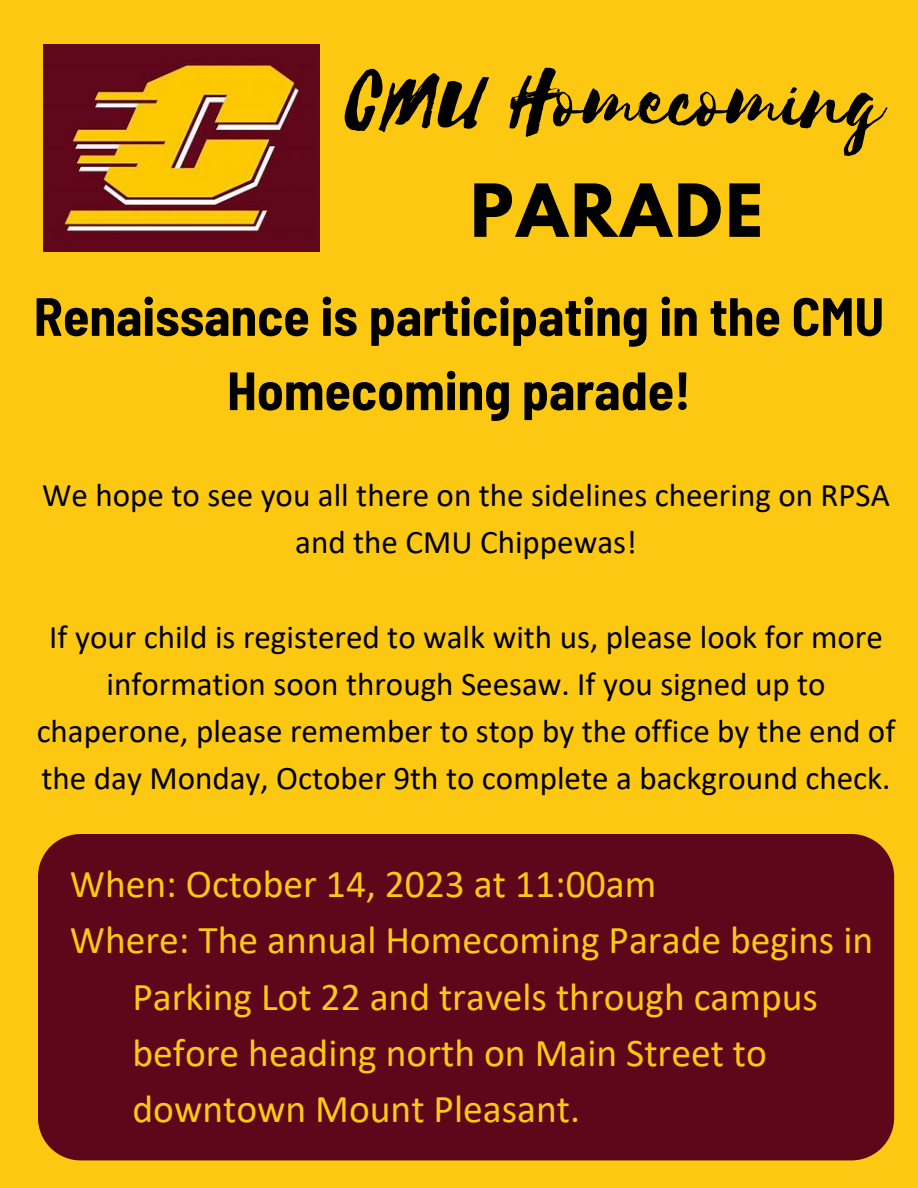
<style>
.page{position:relative;width:918px;height:1188px;background:#fcc812}
.page>*{position:absolute;margin:0;border:0;box-sizing:border-box;transform-origin:0 0}
.t1{font:90.75px "Selima";color:#000}
.t2{font:700 64.8px "League Spartan";letter-spacing:.05em;color:#000}
.t3{font:700 semi-condensed 53.85px/74.2px "Barlow";color:#000;text-align:center}
.t4{font:39.6px "Calibri";color:#fcc812}
.t5{font:33px/47.2px "Calibri";color:#000;text-align:center}
</style>
<div class="page">
<img style="left:44px;top:45px;width:276px;height:207px">
<div style="left:38px;top:834px;width:856px;height:326px;background:#5e071a"></div>
<p class="t1" style="left:348px;top:52px;width:539px">CMU Homecoming</p>
<p class="t2" style="left:470px;top:179px;width:294px">PARADE</p>
<p class="t3" style="left:34px;top:277px;width:852px">Renaissance is participating in the CMU<br>Homecoming parade!</p>
<p class="t5" style="left:42px;top:474px;width:849px">We hope to see you all there on the sidelines cheering on RPSA and the CMU Chippewas!</p>
<p class="t5" style="left:37px;top:616px;width:860px">If your child is registered to walk with us, please look for more information soon through Seesaw. If you signed up to chaperone, please remember to stop by the office by the end of the day Monday, October 9th to complete a background check.</p>
<p class="t4" style="left:70px;top:867px;width:588px">When: October 14, 2023 at 11:00am</p>
<p class="t4" style="left:70px;top:924px;width:805px">Where: The annual Homecoming Parade begins in</p>
<p class="t4" style="left:133px;top:980px;width:687px">Parking Lot 22 and travels through campus</p>
<p class="t4" style="left:133px;top:1036px;width:636px">before heading north on Main Street to</p>
<p class="t4" style="left:133px;top:1092px;width:449px">downtown Mount Pleasant.</p>
</div>
